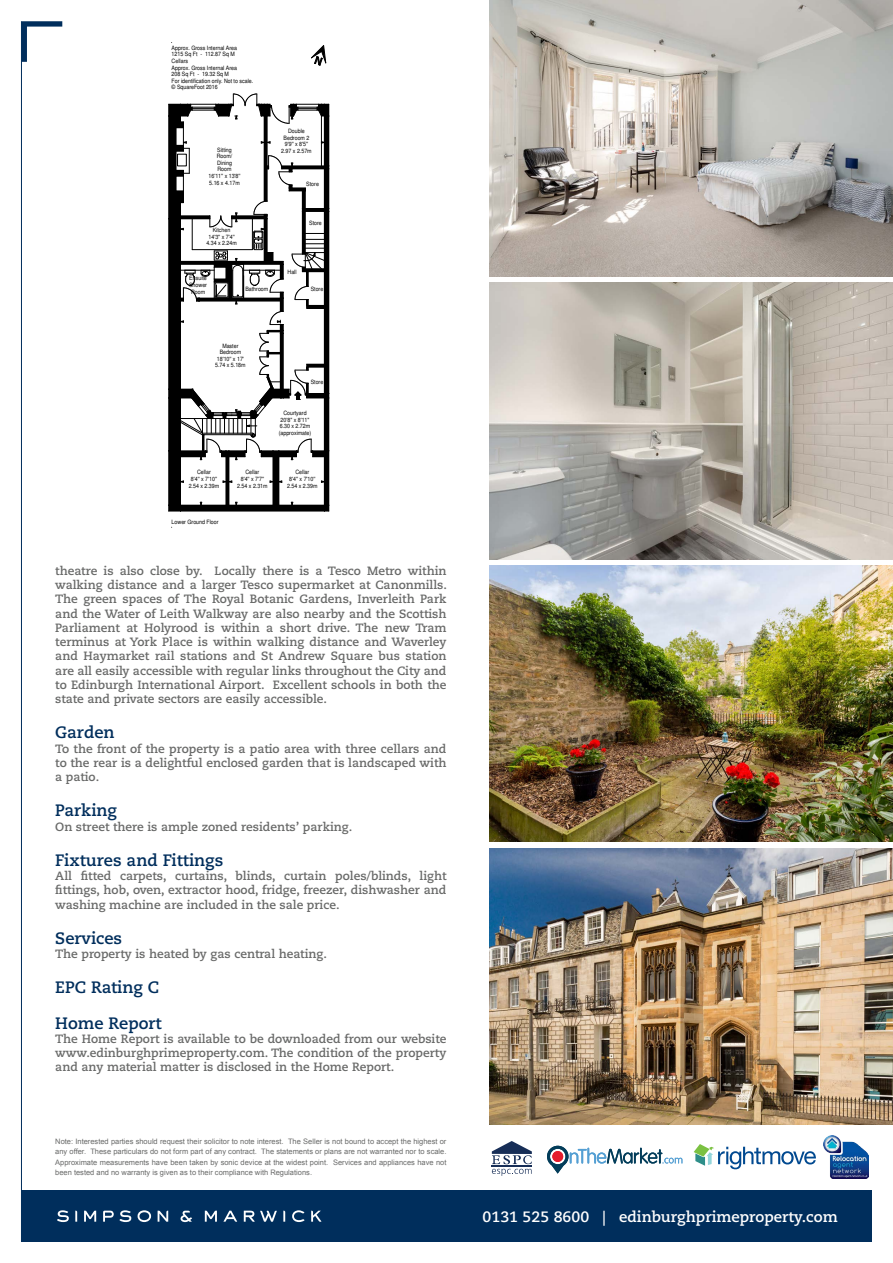
<style>
.page{position:relative;width:893px;height:1263px;background:#fff}
.page>*{position:absolute;margin:0;border:0;box-sizing:border-box;transform-origin:0 0}
.t1{font:700 16.5px "Caecilia LT Std";color:#002e5c}
.Banner_Contact{font:700 15px "Caecilia LT Std";color:#fff}
.Body{font:700 12px/14.2px "Caecilia LT Std";color:#696a69;text-align:justify}
.Disclaimer{font:7.5px/10.5px "Arial";color:#696a69;text-align:justify}
.t2{font:5.85px/6.6px "Helvetica";color:#000;text-align:center;scale:.89 1}
</style>
<div class="page">
<svg style="left:311px;top:45px;width:15px;height:21px"></svg>
<div style="left:324px;top:451px;width:5px;height:54px;background:#000"></div>
<hr style="left:329px;top:451px;width:1px;height:54px;background:#000">
<div style="left:180px;top:505px;width:144px;height:6px;background:#000"></div>
<svg style="left:324px;top:505px;width:6px;height:7px"></svg>
<hr style="left:180px;top:511px;width:144px;height:1px;background:#000">
<div style="left:169px;top:451px;width:11px;height:54px;background:#000"></div>
<hr style="left:168px;top:451px;width:1px;height:54px;background:#000">
<hr style="left:180px;top:451px;width:1px;height:54px;background:#000">
<svg style="left:168px;top:505px;width:13px;height:7px"></svg>
<hr style="left:226px;top:451px;width:3px;height:54px;background:#000">
<hr style="left:229px;top:451px;width:1px;height:54px;background:#000">
<div style="left:273px;top:451px;width:6px;height:54px;background:#000"></div>
<hr style="left:279px;top:451px;width:1px;height:54px;background:#000">
<svg style="left:223px;top:481px;width:10px;height:2px"></svg>
<svg style="left:168px;top:94px;width:162px;height:366px"></svg>
<img style="left:824px;top:1135px;width:44px;height:43px">
<img style="left:489px;top:0;width:404px;height:276px">
<img style="left:489px;top:566px;width:404px;height:276px">
<img style="left:489px;top:283px;width:404px;height:276px">
<img style="left:489px;top:848px;width:404px;height:277px">
<svg style="left:22px;top:21px;width:40px;height:41px"></svg>
<hr style="left:21px;top:21px;width:1px;height:1221px;background:#002e5c">
<div style="left:21px;top:1191px;width:851px;height:51px;background:#002e5c"></div>
<svg style="left:181px;top:1211px;width:11px;height:11px"></svg>
<svg style="left:138px;top:1210px;width:13px;height:12px"></svg>
<svg style="left:75px;top:1211px;width:2px;height:11px"></svg>
<svg style="left:158px;top:1211px;width:10px;height:11px"></svg>
<svg style="left:57px;top:1210px;width:12px;height:12px"></svg>
<svg style="left:84px;top:1211px;width:12px;height:11px"></svg>
<svg style="left:103px;top:1210px;width:28px;height:12px"></svg>
<svg style="left:205px;top:1211px;width:12px;height:11px"></svg>
<svg style="left:244px;top:1210px;width:33px;height:12px"></svg>
<svg style="left:223px;top:1211px;width:14px;height:11px"></svg>
<svg style="left:283px;top:1211px;width:2px;height:11px"></svg>
<svg style="left:292px;top:1210px;width:13px;height:12px"></svg>
<svg style="left:311px;top:1211px;width:10px;height:11px"></svg>
<svg style="left:492px;top:1141px;width:40px;height:35px"></svg>
<svg style="left:547px;top:1146px;width:135px;height:27px"></svg>
<div style="left:552px;top:1151px;width:11px;height:11px;background:#e41d2d;border-radius:50%"></div>
<svg style="left:694px;top:1144px;width:122px;height:25px"></svg>
<p class="t2" style="left:172px;top:45px;width:93px;text-align:left">Approx. Gross Internal Area<br>1215 Sq Ft - 112.87 Sq M<br>Cellars<br>Approx. Gross Internal Area<br>208 Sq Ft - 19.32 Sq M<br>For identification only. Not to scale. © SquareFoot 2016</p>
<p class="t2" style="left:284px;top:128px;width:31px">Double<br>Bedroom 2<br>9'9'' x 8'5''</p>
<p class="t2" style="left:217px;top:147px;width:18px">Sitting</p>
<p class="t2" style="left:281px;top:148px;width:36px">2.97 x 2.57m</p>
<p class="t2" style="left:208px;top:153px;width:38px">Room/<br>Dining<br>Room<br>16'11'' x 13'8''<br>5.16 x 4.17m</p>
<p class="t2" style="left:306px;top:181px;width:16px">Store</p>
<p class="t2" style="left:206px;top:227px;width:36px">Kitchen<br>14'3'' x 7'4''<br>4.34 x 2.24m</p>
<p class="t2" style="left:189px;top:276px;width:22px">Ensuite<br>Shower<br>Room</p>
<p class="t2" style="left:245px;top:287px;width:27px">Bathroom</p>
<p class="t2" style="left:309px;top:221px;width:16px">Store</p>
<p class="t2" style="left:288px;top:269px;width:12px">Hall</p>
<p class="t2" style="left:311px;top:287px;width:16px">Store</p>
<p class="t2" style="left:215px;top:343px;width:36px">Master<br>Bedroom<br>18'10'' x 17'<br>5.74 x 5.18m</p>
<p class="t2" style="left:311px;top:379px;width:16px">Store</p>
<p class="t2" style="left:279px;top:410px;width:38px">Courtyard<br>20'8" x 8'11"<br>6.30 x 2.72m (approximate)</p>
<p class="t2" style="left:189px;top:469px;width:36px">Cellar<br>8'4'' x 7'10''<br>2.54 x 2.39m</p>
<p class="t2" style="left:237px;top:469px;width:36px">Cellar<br>8'4'' x 7'7''<br>2.54 x 2.31m</p>
<p class="t2" style="left:172px;top:519px;width:54px">Lower Ground Floor</p>
<p class="t2" style="left:287px;top:469px;width:36px">Cellar<br>8'4'' x 7'10''<br>2.54 x 2.39m</p>
<p class="Body" style="left:55px;top:564px;width:393px">theatre is also close by. Locally there is a Tesco Metro within walking distance and a larger Tesco supermarket at Canonmills.<br>The green spaces of The Royal Botanic Gardens, Inverleith Park and the Water of Leith Walkway are also nearby and the Scottish Parliament at Holyrood is within a short drive. The new Tram terminus at York Place is within walking distance and Waverley and Haymarket rail stations and St Andrew Square bus station are all easily accessible with regular links throughout the City and to Edinburgh International Airport. Excellent schools in both the state and private sectors are easily accessible.</p>
<p class="t1" style="left:55px;top:723px;width:61px">Garden</p>
<p class="Body" style="left:55px;top:741px;width:393px">To the front of the property is a patio area with three cellars and to the rear is a delightful enclosed garden that is landscaped with a patio.</p>
<p class="t1" style="left:55px;top:801px;width:63px">Parking</p>
<p class="Body" style="left:55px;top:819px;width:298px">On street there is ample zoned residents’ parking.</p>
<p class="t1" style="left:55px;top:850px;width:170px">Fixtures and Fittings</p>
<p class="Body" style="left:55px;top:869px;width:393px">All fitted carpets, curtains, blinds, curtain poles/blinds, light fittings, hob, oven, extractor hood, fridge, freezer, dishwasher and washing machine are included in the sale price.</p>
<p class="t1" style="left:55px;top:928px;width:68px">Services</p>
<p class="Body" style="left:55px;top:947px;width:273px">The property is heated by gas central heating.</p>
<p class="t1" style="left:55px;top:978px;width:105px">EPC Rating C</p>
<p class="t1" style="left:55px;top:1013px;width:108px">Home Report</p>
<p class="Body" style="left:55px;top:1032px;width:393px">The Home Report is available to be downloaded from our website www.edinburghprimeproperty.com. The condition of the property and any material matter is disclosed in the Home Report.</p>
<p class="Disclaimer" style="left:55px;top:1136px;width:393px">Note: Interested parties should request their solicitor to note interest. The Seller is not bound to accept the highest or any offer. These particulars do not form part of any contract. The statements or plans are not warranted nor to scale.<br>Approximate measurements have been taken by sonic device at the widest point. Services and appliances have not been tested and no warranty is given as to their compliance with Regulations.</p>
<p class="Banner_Contact" style="left:483px;top:1208px;width:357px">0131 525 8600 | edinburghprimeproperty.com</p>
</div>
